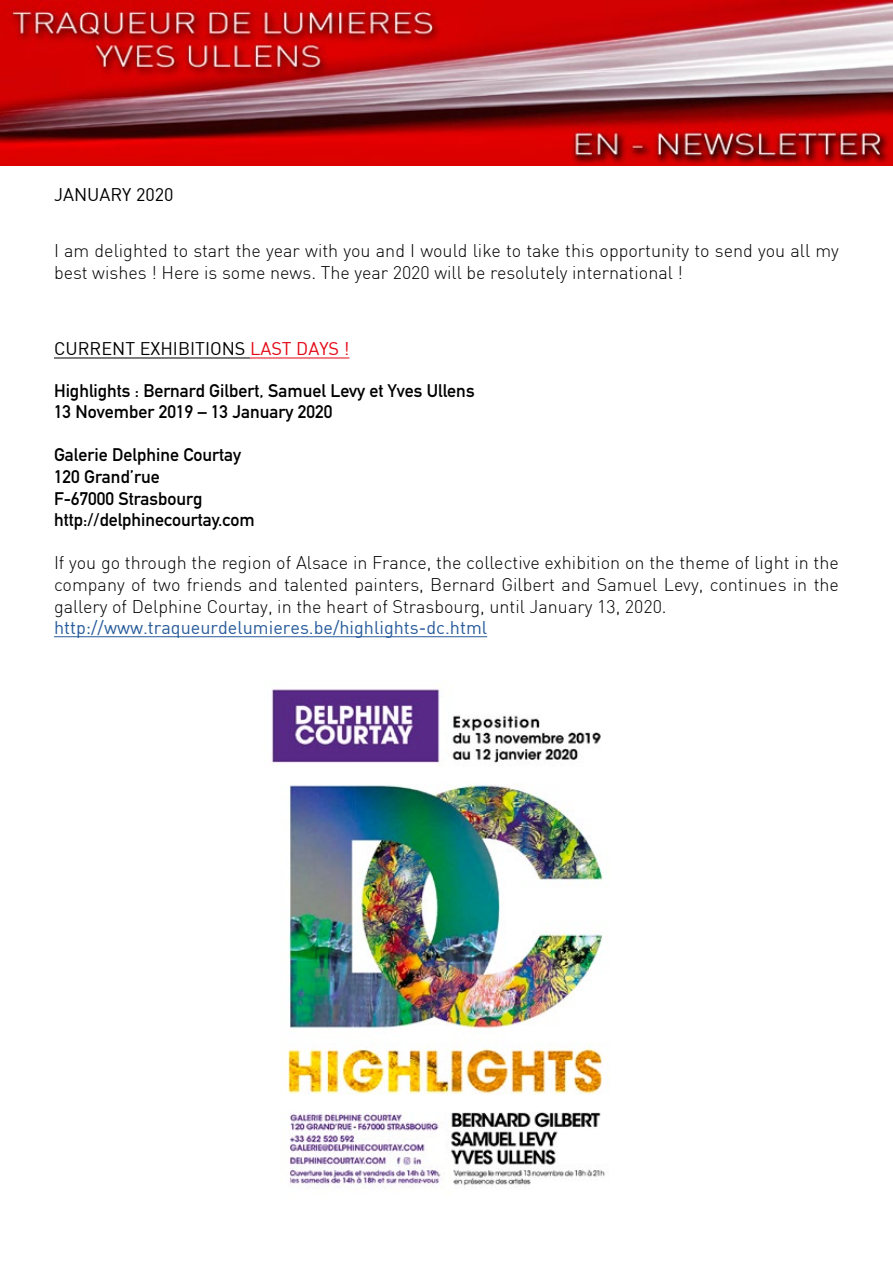
<style>
.page{position:relative;width:893px;height:1263px;background:#fff}
.page>*{position:absolute;margin:0;border:0;box-sizing:border-box;transform-origin:0 0}
.t1{font:300 18px/21.6px "DIN";color:#000}
.t2{font:700 18px/21.6px "DIN Alternate";color:#000}
.t3{font:18px "DIN";color:#275b9b}
.t4{font:18px "DIN";color:#000}
.s1{color:#e30613}
</style>
<div class="page">
<img style="left:0;top:0;width:893px;height:166px">
<hr style="left:54px;top:357px;width:196px;height:1px;background:#000">
<hr style="left:250px;top:357px;width:99px;height:1px;background:#e30613">
<hr style="left:54px;top:636px;width:433px;height:1px;background:#275b9b">
<img style="left:271px;top:689px;width:334px;height:497px">
<p class="t4" style="left:54px;top:183px;width:121px">JANUARY 2020</p>
<p class="t1" style="left:54px;top:240px;width:786px">I am delighted to start the year with you and I would like to take this opportunity to send you all my best wishes ! Here is some news. The year 2020 will be resolutely international !</p>
<p class="t4" style="left:54px;top:338px;width:297px">CURRENT EXHIBITIONS <span class="s1">LAST DAYS !</span></p>
<p class="t2" style="left:54px;top:378px;width:422px">Highlights : Bernard Gilbert, Samuel Levy et Yves Ullens<br>13 November 2019 – 13 January 2020</p>
<p class="t2" style="left:54px;top:443px;width:202px">Galerie Delphine Courtay<br>120 Grand’rue<br>F-67000 Strasbourg http://delphinecourtay.com</p>
<p class="t1" style="left:54px;top:552px;width:786px;text-align:justify">If you go through the region of Alsace in France, the collective exhibition on the theme of light in the company of two friends and talented painters, Bernard Gilbert and Samuel Levy, continues in the gallery of Delphine Courtay, in the heart of Strasbourg, until January 13, 2020.</p>
<p class="t3" style="left:54px;top:616px;width:435px">http://www.traqueurdelumieres.be/highlights-dc.html</p>
</div>
